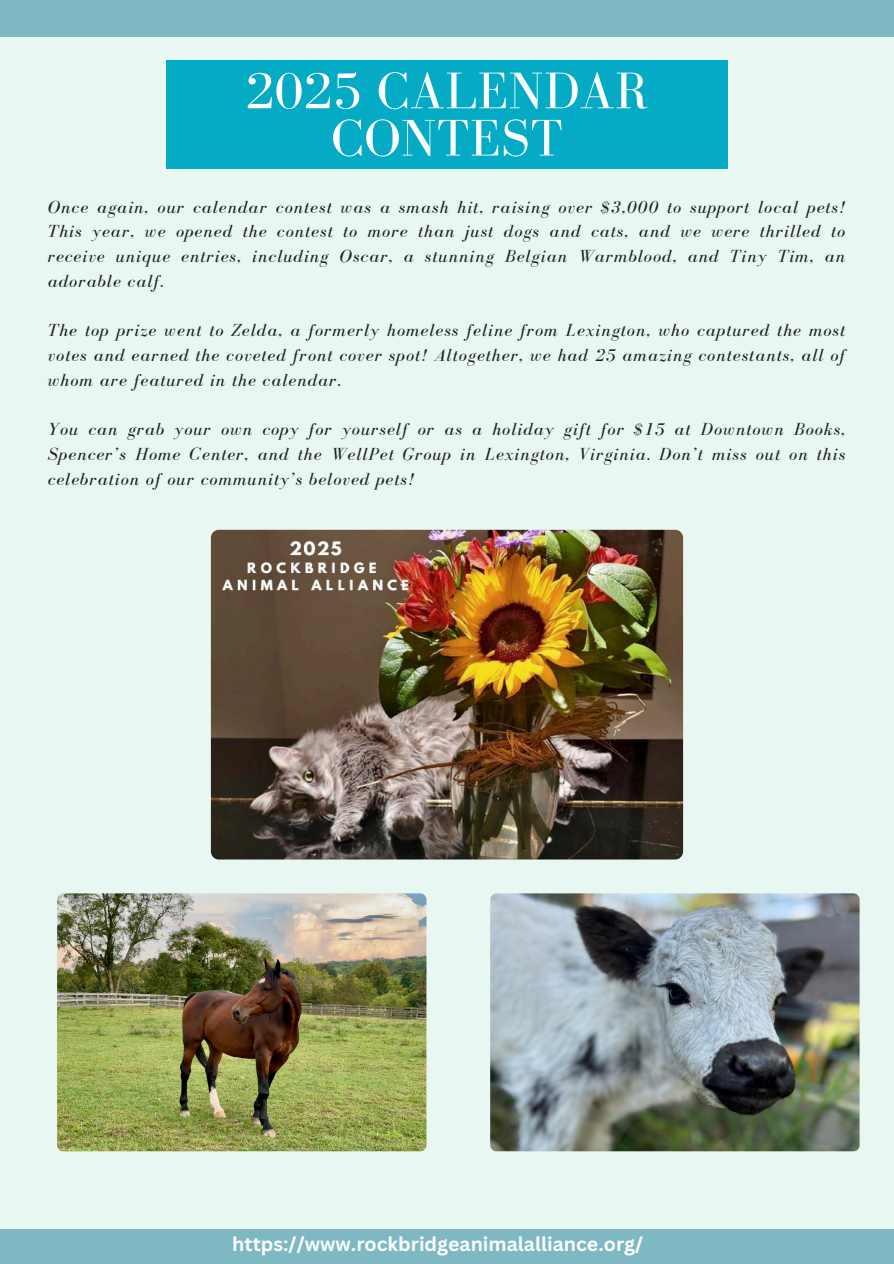
<style>
.page{position:relative;width:894px;height:1264px;background:#fff}
.page>*{position:absolute;margin:0;border:0;box-sizing:border-box;transform-origin:0 0}
.t1{font:52.95px/47.2px "Bodoni FLF";letter-spacing:.01em;color:#fff;text-align:center}
.t2{font:700 19.5px "Canva Sans";color:#fff}
.t3{font:italic 18px/24.8px "Bodoni FLF";letter-spacing:.06em;color:#222;text-align:justify}
</style>
<div class="page">
<div style="left:0;top:13px;width:893px;height:1239px;background:#e9f7f2"></div>
<div style="left:0;top:1229px;width:893px;height:34px;background:#7eb9c3"></div>
<div style="left:0;top:0;width:893px;height:37px;background:#7eb9c3"></div>
<div style="left:166px;top:60px;width:561px;height:108px;background:#05abc4"></div>
<img style="left:211px;top:530px;width:472px;height:329px;border-radius:8px">
<img style="left:57px;top:893px;width:369px;height:258px;border-radius:6px">
<img style="left:490px;top:893px;width:369px;height:258px;border-radius:6px">
<p class="t1" style="left:245px;top:67px;width:404px">2025 CALENDAR<br>CONTEST</p>
<p class="t3" style="left:48px;top:194px;width:798px">Once again, our calendar contest was a smash hit, raising over $3,000 to support local pets!<br>This year, we opened the contest to more than just dogs and cats, and we were thrilled to receive unique entries, including Oscar, a stunning Belgian Warmblood, and Tiny Tim, an adorable calf.</p>
<p class="t3" style="left:48px;top:318px;width:798px">The top prize went to Zelda, a formerly homeless feline from Lexington, who captured the most votes and earned the coveted front cover spot! Altogether, we had 25 amazing contestants, all of whom are featured in the calendar.</p>
<p class="t3" style="left:48px;top:417px;width:798px">You can grab your own copy for yourself or as a holiday gift for $15 at Downtown Books, Spencer’s Home Center, and the WellPet Group in Lexington, Virginia. Don’t miss out on this celebration of our community’s beloved pets!</p>
<h1 class="t2" style="left:232px;top:1230px;width:412px">https://www.rockbridgeanimalalliance.org/</h1>
</div>
